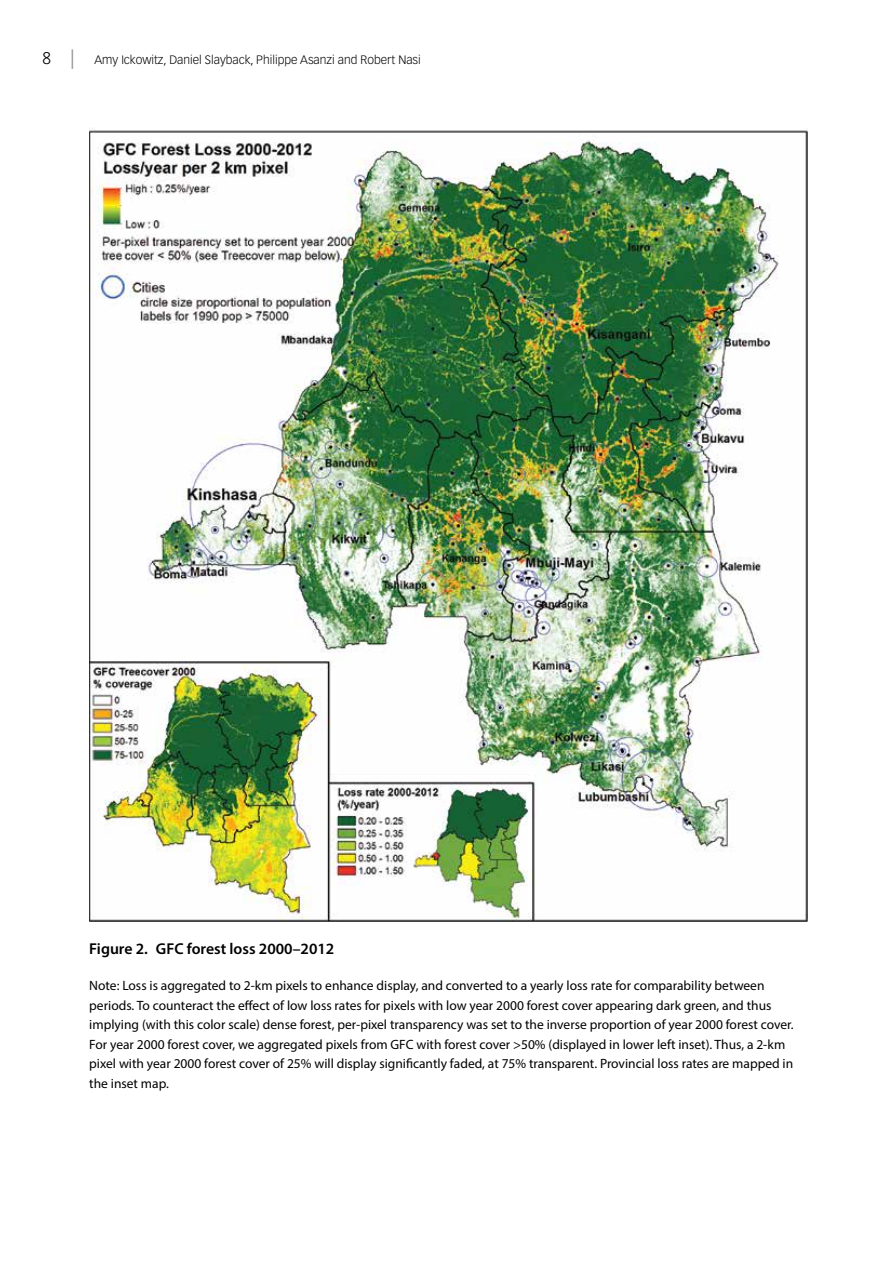
<style>
.page{position:relative;width:893px;height:1263px;background:#fff}
.page>*{position:absolute;margin:0;border:0;box-sizing:border-box;transform-origin:0 0}
.t1{font:600 15.75px "Myriad Pro";color:#000}
.t2{font:13.5px/19.5px "Myriad Pro";color:#000}
.t3{font:300 12px "Vectora LT Std";color:#000}
.s1{font-size:16.5px}
.s2{font-family:"Myriad Pro";font-weight:400;font-size:19.5px;color:#939598}
</style>
<div class="page">
<img style="left:89px;top:128px;width:719px;height:793px">
<p class="t3" style="left:43px;top:52px;width:380px"><span class="s1">8</span> <span class="s2">|</span> Amy Ickowitz, Daniel Slayback, Philippe Asanzi and Robert Nasi</p>
<p class="t1" style="left:89px;top:939px;width:247px">Figure 2. GFC forest loss 2000–2012</p>
<p class="t2" style="left:89px;top:976px;width:706px">Note: Loss is aggregated to 2-km pixels to enhance display, and converted to a yearly loss rate for comparability between periods. To counteract the effect of low loss rates for pixels with low year 2000 forest cover appearing dark green, and thus implying (with this color scale) dense forest, per-pixel transparency was set to the inverse proportion of year 2000 forest cover.<br>For year 2000 forest cover, we aggregated pixels from GFC with forest cover &gt;50% (displayed in lower left inset). Thus, a 2-km pixel with year 2000 forest cover of 25% will display significantly faded, at 75% transparent. Provincial loss rates are mapped in the inset map.</p>
</div>
